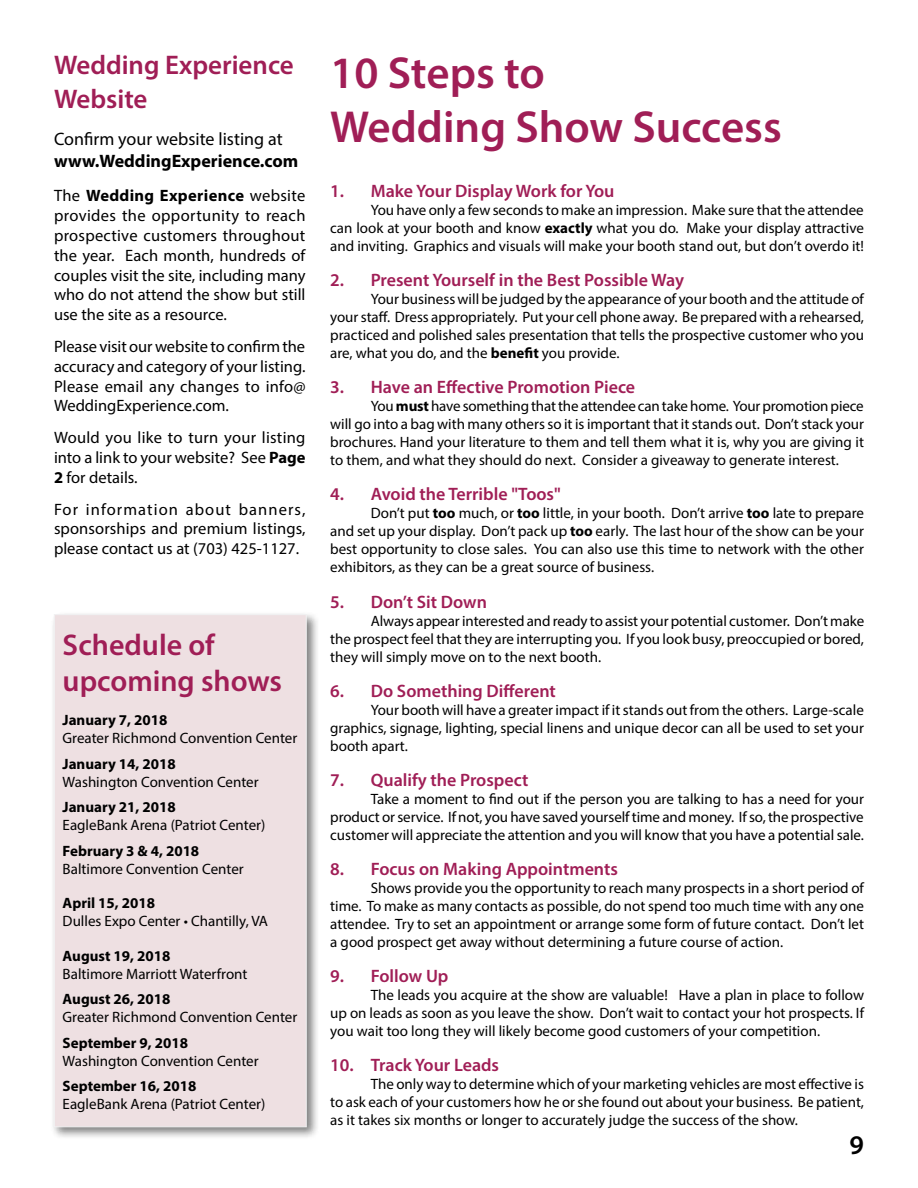
<style>
.page{position:relative;width:918px;height:1188px;background:#fff}
.page>*{position:absolute;margin:0;border:0;box-sizing:border-box;transform-origin:0 0}
.t1{font:600 45px/54px "Myriad Pro";color:#a01e56}
.t2{font:600 30px/36px "Myriad Pro";color:#a01e56}
.t3{font:600 27px/34.2px "Myriad Pro";color:#a01e56}
.t4{font:600 27px "Myriad Pro";color:#000}
.t5{font:600 18px "Myriad Pro";color:#a01e56}
.t6{font:18px "Myriad Pro";color:#000}
.t7{font:700 18px "Myriad Pro";color:#000}
.t8{font:16.5px/19.8px "Myriad Pro";color:#000;text-align:justify}
.t9{font:15px/18px "Myriad Pro";color:#000;text-align:justify}
.t10{font:700 15px "Myriad Pro";color:#000}
.s1{font-weight:700}
</style>
<div class="page">
<div style="left:51px;top:611px;width:268px;height:529px;background:#000;opacity:.5"></div>
<div style="left:54px;top:614px;width:253px;height:513px;background:#eee0e2;border:1px solid #f1f1f2"></div>
<h3 class="t3" style="left:54px;top:47px;width:241px">Wedding Experience<br>Website</h3>
<p class="t6" style="left:54px;top:128px;width:230px">Confirm your website listing at</p>
<p class="t7" style="left:54px;top:149px;width:246px">www.WeddingExperience.com</p>
<p class="t8" style="left:54px;top:186px;width:253px">The <span class="s1">Wedding Experience</span> website provides the opportunity to reach prospective customers throughout the year. Each month, hundreds of couples visit the site, including many who do not attend the show but still use the site as a resource.</p>
<p class="t8" style="left:54px;top:336px;width:253px">Please visit our website to confirm the accuracy and category of your listing.<br>Please email any changes to info@ WeddingExperience.com.</p>
<p class="t8" style="left:54px;top:428px;width:253px">Would you like to turn your listing into a link to your website? See <span class="s1">Page 2</span> for details.</p>
<p class="t8" style="left:54px;top:499px;width:253px">For information about banners, sponsorships and premium listings, please contact us at (703) 425-1127.</p>
<h2 class="t2" style="left:63px;top:626px;width:221px">Schedule of upcoming shows</h2>
<p class="t10" style="left:63px;top:710px;width:106px">January 7, 2018</p>
<p class="t9" style="left:63px;top:729px;width:236px">Greater Richmond Convention Center</p>
<p class="t10" style="left:63px;top:754px;width:115px">January 14, 2018</p>
<p class="t9" style="left:63px;top:772px;width:198px">Washington Convention Center</p>
<p class="t10" style="left:63px;top:797px;width:115px">January 21, 2018</p>
<p class="t9" style="left:63px;top:816px;width:204px">EagleBank Arena (Patriot Center)</p>
<p class="t10" style="left:63px;top:841px;width:138px">February 3 &amp; 4, 2018</p>
<p class="t9" style="left:63px;top:859px;width:183px">Baltimore Convention Center</p>
<p class="t10" style="left:63px;top:893px;width:94px">April 15, 2018</p>
<p class="t9" style="left:63px;top:912px;width:207px">Dulles Expo Center • Chantilly, VA</p>
<p class="t10" style="left:63px;top:946px;width:109px">August 19, 2018</p>
<p class="t9" style="left:63px;top:964px;width:186px">Baltimore Marriott Waterfront</p>
<p class="t10" style="left:63px;top:989px;width:109px">August 26, 2018</p>
<p class="t9" style="left:63px;top:1008px;width:236px">Greater Richmond Convention Center</p>
<p class="t10" style="left:63px;top:1033px;width:127px">September 9, 2018</p>
<p class="t9" style="left:63px;top:1051px;width:198px">Washington Convention Center</p>
<p class="t10" style="left:63px;top:1076px;width:135px">September 16, 2018</p>
<p class="t9" style="left:63px;top:1095px;width:204px">EagleBank Arena (Patriot Center)</p>
<h1 class="t1" style="left:330px;top:45px;width:453px">10 Steps to<br>Wedding Show Success</h1>
<p class="t5" style="left:330px;top:180px;width:286px">1. Make Your Display Work for You</p>
<p class="t9" style="left:330px;top:201px;width:535px;text-indent:40px">You have only a few seconds to make an impression. Make sure that the attendee can look at your booth and know <span class="s1">exactly</span> what you do. Make your display attractive and inviting. Graphics and visuals will make your booth stand out, but don’t overdo it!</p>
<p class="t5" style="left:330px;top:269px;width:355px">2. Present Yourself in the Best Possible Way</p>
<p class="t9" style="left:330px;top:290px;width:535px;text-indent:40px">Your business will be judged by the appearance of your booth and the attitude of your staff. Dress appropriately. Put your cell phone away. Be prepared with a rehearsed, practiced and polished sales presentation that tells the prospective customer who you are, what you do, and the <span class="s1">benefit</span> you provide.</p>
<p class="t5" style="left:330px;top:376px;width:307px">3. Have an Effective Promotion Piece</p>
<p class="t9" style="left:330px;top:397px;width:535px;text-indent:40px">You <span class="s1">must</span> have something that the attendee can take home. Your promotion piece will go into a bag with many others so it is important that it stands out. Don’t stack your brochures. Hand your literature to them and tell them what it is, why you are giving it to them, and what they should do next. Consider a giveaway to generate interest.</p>
<p class="t5" style="left:330px;top:483px;width:232px">4. Avoid the Terrible "Toos"</p>
<p class="t9" style="left:330px;top:504px;width:535px;text-indent:40px">Don’t put <span class="s1">too</span> much, or <span class="s1">too</span> little, in your booth. Don’t arrive <span class="s1">too</span> late to prepare and set up your display. Don’t pack up <span class="s1">too</span> early. The last hour of the show can be your best opportunity to close sales. You can also use this time to network with the other exhibitors, as they can be a great source of business.</p>
<p class="t5" style="left:330px;top:590px;width:158px">5. Don’t Sit Down</p>
<p class="t9" style="left:330px;top:611px;width:536px;text-indent:40px">Always appear interested and ready to assist your potential customer. Don’t make the prospect feel that they are interrupting you. If you look busy, preoccupied or bored, they will simply move on to the next booth.</p>
<p class="t5" style="left:330px;top:679px;width:227px">6. Do Something Different</p>
<p class="t9" style="left:330px;top:700px;width:535px;text-indent:40px">Your booth will have a greater impact if it stands out from the others. Large-scale graphics, signage, lighting, special linens and unique decor can all be used to set your booth apart.</p>
<p class="t5" style="left:330px;top:768px;width:200px">7. Qualify the Prospect</p>
<p class="t9" style="left:330px;top:789px;width:535px;text-indent:40px">Take a moment to find out if the person you are talking to has a need for your product or service. If not, you have saved yourself time and money. If so, the prospective customer will appreciate the attention and you will know that you have a potential sale.</p>
<p class="t5" style="left:330px;top:857px;width:289px">8. Focus on Making Appointments</p>
<p class="t9" style="left:330px;top:879px;width:535px;text-indent:40px">Shows provide you the opportunity to reach many prospects in a short period of time. To make as many contacts as possible, do not spend too much time with any one attendee. Try to set an appointment or arrange some form of future contact. Don’t let a good prospect get away without determining a future course of action.</p>
<p class="t5" style="left:330px;top:964px;width:120px">9. Follow Up</p>
<p class="t9" style="left:330px;top:986px;width:535px;text-indent:40px">The leads you acquire at the show are valuable! Have a plan in place to follow up on leads as soon as you leave the show. Don’t wait to contact your hot prospects. If you wait too long they will likely become good customers of your competition.</p>
<p class="t5" style="left:330px;top:1054px;width:170px">10. Track Your Leads</p>
<p class="t9" style="left:330px;top:1075px;width:535px;text-indent:40px">The only way to determine which of your marketing vehicles are most effective is to ask each of your customers how he or she found out about your business. Be patient, as it takes six months or longer to accurately judge the success of the show.</p>
<h3 class="t4" style="left:850px;top:1128px;width:16px">9</h3>
</div>
